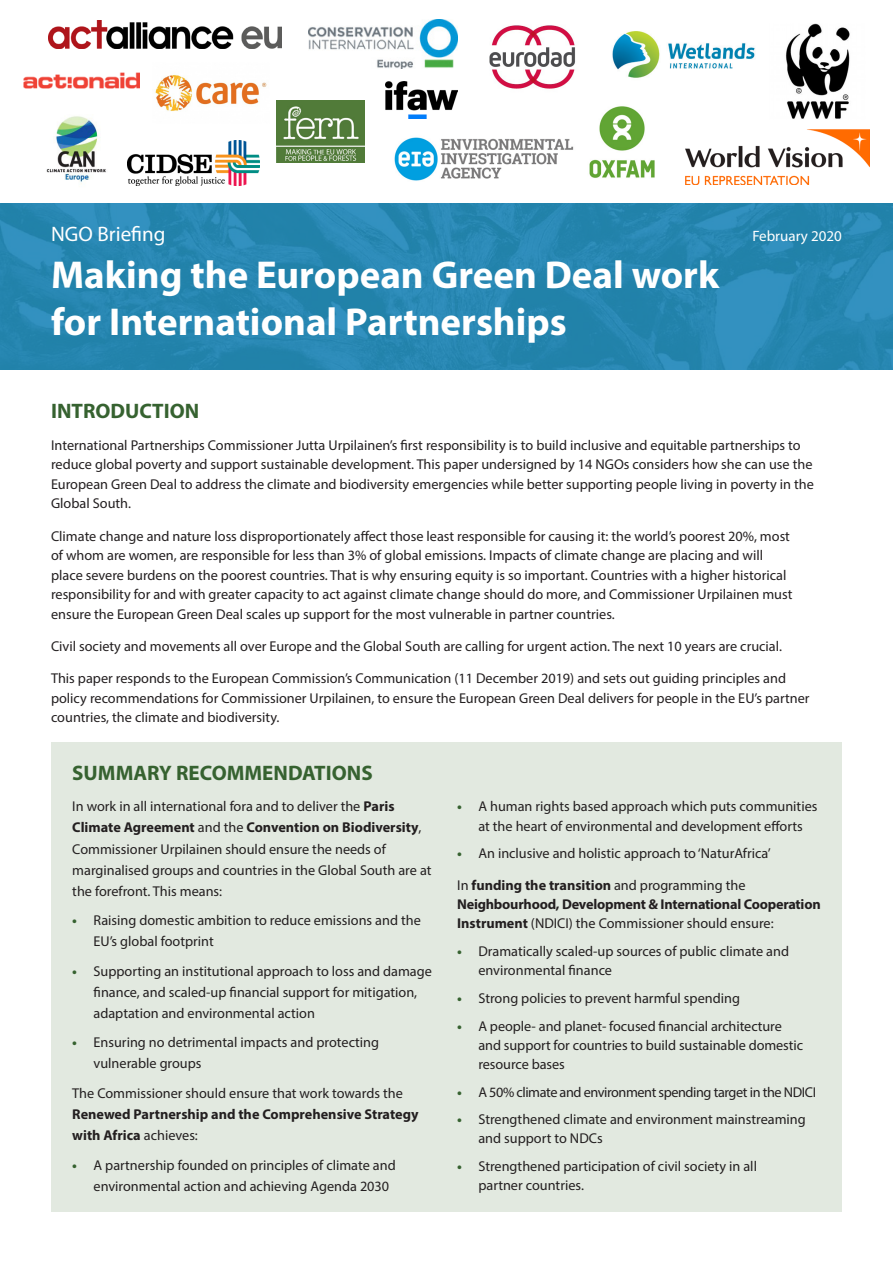
<style>
.page{position:relative;width:893px;height:1263px;background:#fff}
.page>*{position:absolute;margin:0;border:0;box-sizing:border-box;transform-origin:0 0}
.Heading_1{font:700 39px/46.8px "Myriad Pro";color:#fff}
.Heading_2{font:700 21px "Myriad Pro";color:#366230}
.Heading_1_date{font:21px "Myriad Pro";color:#fff}
.Heading_1_date-2{font:15px "Myriad Pro";color:#fff}
.Normal_Indent_span{font:14.25px/21px "Myriad Pro";color:#231f20}
.t1{font:700 14.25px/21px "Myriad Pro";letter-spacing:-.005em;color:#231f20}
.Normal_Indent_span-2{font:14.25px "Myriad Pro";letter-spacing:-.03em;color:#231f20}
.s1{font-weight:700}
.s2{font-weight:700;color:#366230}
.s3{font-weight:400}
</style>
<div class="page">
<svg style="left:0;top:203px;width:893px;height:167px;background:#2786b1"></svg>
<div style="left:51px;top:742px;width:791px;height:470px;background:#e2e9e0"></div>
<img style="left:612px;top:31px;width:143px;height:47px">
<img style="left:489px;top:25px;width:86px;height:64px">
<img style="left:394px;top:137px;width:180px;height:44px">
<img style="left:23px;top:72px;width:117px;height:17px">
<img style="left:48px;top:21px;width:233px;height:27px">
<img style="left:46px;top:116px;width:60px;height:68px">
<img style="left:155px;top:75px;width:112px;height:36px">
<img style="left:309px;top:20px;width:148px;height:49px">
<img style="left:589px;top:106px;width:66px;height:72px">
<img style="left:685px;top:130px;width:184px;height:55px">
<img style="left:786px;top:23px;width:64px;height:96px">
<img style="left:128px;top:140px;width:131px;height:45px">
<img style="left:277px;top:101px;width:87px;height:62px">
<img style="left:386px;top:82px;width:71px;height:37px">
<p class="Heading_1_date" style="left:51px;top:221px;width:116px">NGO Briefing</p>
<p class="Heading_1_date-2" style="left:752px;top:227px;width:91px">February 2020</p>
<p class="Heading_1" style="left:51px;top:250px;width:670px">Making the European Green Deal work for International Partnerships</p>
<p class="Heading_2" style="left:51px;top:397px;width:150px">INTRODUCTION</p>
<p class="Normal_Indent_span" style="left:51px;top:435px;width:764px;line-height:19.5px">International Partnerships Commissioner Jutta Urpilainen’s first responsibility is to build inclusive and equitable partnerships to reduce global poverty and support sustainable development. This paper undersigned by 14 NGOs considers how she can use the European Green Deal to address the climate and biodiversity emergencies while better supporting people living in poverty in the Global South.</p>
<p class="Normal_Indent_span" style="left:51px;top:526px;width:743px;line-height:19.5px">Climate change and nature loss disproportionately affect those least responsible for causing it: the world’s poorest 20%, most of whom are women, are responsible for less than 3% of global emissions. Impacts of climate change are placing and will place severe burdens on the poorest countries. That is why ensuring equity is so important. Countries with a higher historical responsibility for and with greater capacity to act against climate change should do more, and Commissioner Urpilainen must ensure the European Green Deal scales up support for the most vulnerable in partner countries.</p>
<p class="Normal_Indent_span" style="left:51px;top:635px;width:732px">Civil society and movements all over Europe and the Global South are calling for urgent action. The next 10 years are crucial.</p>
<p class="Normal_Indent_span" style="left:51px;top:668px;width:760px;line-height:19.5px">This paper responds to the European Commission’s Communication (11 December 2019) and sets out guiding principles and policy recommendations for Commissioner Urpilainen, to ensure the European Green Deal delivers for people in the EU’s partner countries, the climate and biodiversity.</p>
<p class="Heading_2" style="left:72px;top:759px;width:302px">SUMMARY RECOMMENDATIONS</p>
<p class="Normal_Indent_span" style="left:72px;top:796px;width:361px">In work in all international fora and to deliver the <span class="s1">Paris Climate Agreement</span> and the <span class="s1">Convention on Biodiversity</span>, Commissioner Urpilainen should ensure the needs of marginalised groups and countries in the Global South are at the forefront. This means:</p>
<p class="Normal_Indent_span" style="left:94px;top:910px;width:329px;text-indent:-21px"><span class="s2">•</span> Raising domestic ambition to reduce emissions and the<br>EU’s global footprint</p>
<p class="Normal_Indent_span" style="left:94px;top:960px;width:340px;text-indent:-21px"><span class="s2">•</span> Supporting an institutional approach to loss and damage finance, and scaled-up financial support for mitigation, adaptation and environmental action</p>
<p class="Normal_Indent_span" style="left:94px;top:1032px;width:287px;text-indent:-21px"><span class="s2">•</span> Ensuring no detrimental impacts and protecting vulnerable groups</p>
<p class="t1" style="left:72px;top:1082px;width:348px"><span class="s3">The Commissioner should ensure that work towards the<br></span>Renewed Partnership and the Comprehensive Strategy with Africa <span class="s3">achieves:</span></p>
<p class="Normal_Indent_span" style="left:94px;top:1154px;width:304px;text-indent:-21px"><span class="s2">•</span> A partnership founded on principles of climate and environmental action and achieving Agenda 2030</p>
<p class="Normal_Indent_span" style="left:457px;top:797px;width:362px;line-height:19.2px;text-align:center"><span class="s2">•</span> A human rights based approach which puts communities at the heart of environmental and development efforts</p>
<p class="Normal_Indent_span" style="left:457px;top:843px;width:315px"><span class="s2">•</span> An inclusive and holistic approach to ‘NaturAfrica’</p>
<p class="t1" style="left:457px;top:875px;width:365px;line-height:19.2px"><span class="s3">In</span> funding the transition <span class="s3">and programming the<br></span>Neighbourhood, Development &amp; International Cooperation<br>Instrument <span class="s3">(NDICI) the Commissioner should ensure:</span></p>
<p class="Normal_Indent_span" style="left:478px;top:941px;width:312px;line-height:19.2px;text-indent:-21px"><span class="s2">•</span> Dramatically scaled-up sources of public climate and environmental finance</p>
<p class="Normal_Indent_span" style="left:457px;top:987px;width:284px"><span class="s2">•</span> Strong policies to prevent harmful spending</p>
<p class="Normal_Indent_span" style="left:478px;top:1016px;width:326px;line-height:19.2px;text-indent:-21px"><span class="s2">•</span> A people- and planet- focused financial architecture and support for countries to build sustainable domestic resource bases</p>
<p class="Normal_Indent_span-2" style="left:457px;top:1083px;width:360px"><span class="s2">•</span> A 50% climate and environment spending target in the NDICI</p>
<p class="Normal_Indent_span" style="left:478px;top:1110px;width:329px;line-height:19.2px;text-indent:-21px"><span class="s2">•</span> Strengthened climate and environment mainstreaming and support to NDCs</p>
<p class="Normal_Indent_span" style="left:478px;top:1156px;width:280px;line-height:19.2px;text-indent:-21px"><span class="s2">•</span> Strengthened participation of civil society in all partner countries.</p>
</div>
